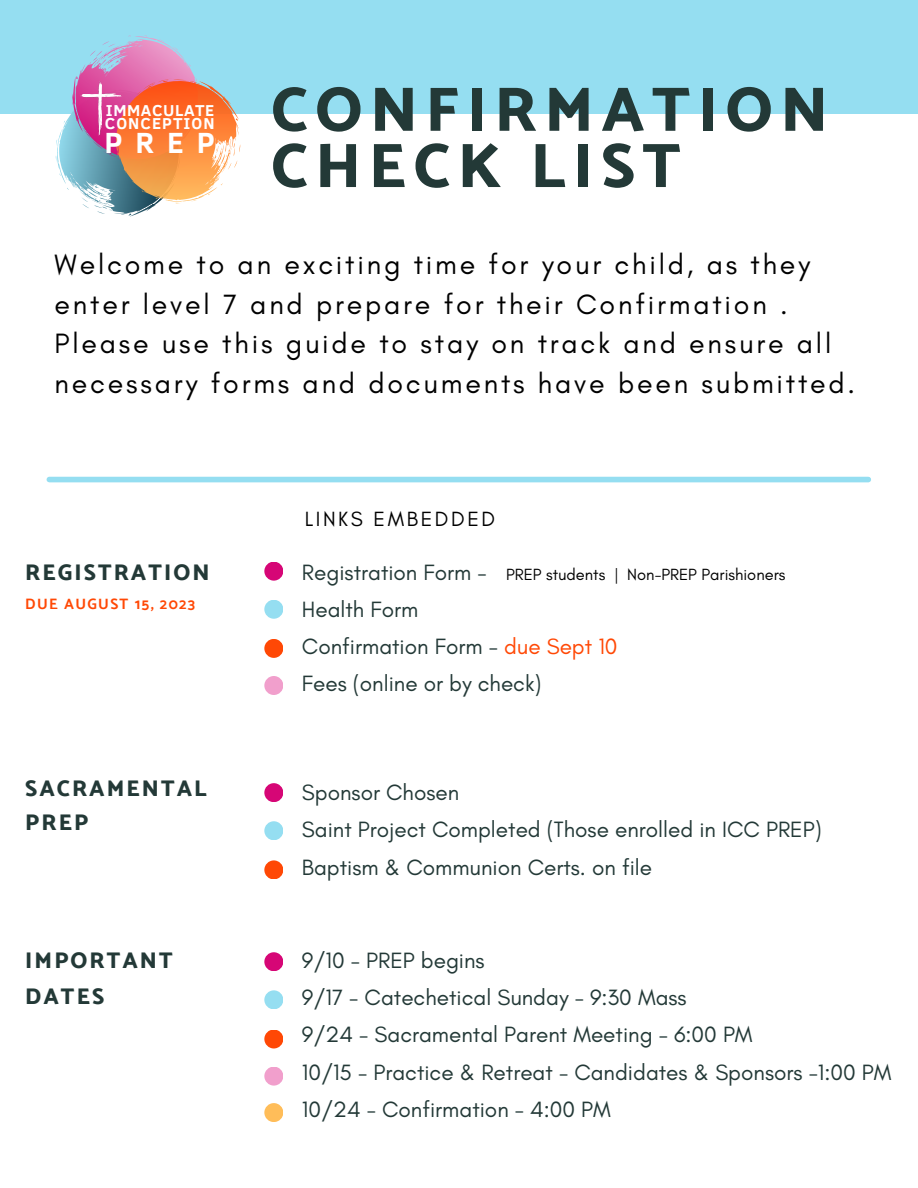
<style>
.page{position:relative;width:918px;height:1188px;background:#fff}
.page>*{position:absolute;margin:0;border:0;box-sizing:border-box;transform-origin:0 0}
.t1{font:800 63.15px "Catamaran";letter-spacing:.12em;color:#233937}
.t2{font:700 30px "Clear Sans";color:#fff}
.t3{font:28.5px/39.3px "Glacial Indifference";letter-spacing:.1em;color:#000}
.t4{font:22.5px "Glacial Indifference";color:#233937}
.t5{font:800 22.5px "Catamaran";letter-spacing:.09em;color:#233937}
.t6{font:21px "Glacial Indifference";letter-spacing:.125em;color:#000}
.t7{font:16.5px "Glacial Indifference";color:#000}
.t8{font:700 16.2px "Clear Sans";letter-spacing:.05em;color:#fff}
.t9{font:700 15px "Catamaran";letter-spacing:.09em;color:#ff4805}
.s1{color:#ff4805}
</style>
<div class="page">
<div style="left:0;top:0;width:918px;height:114px;background:#95def1"></div>
<svg style="left:55px;top:35px;width:186px;height:182px"></svg>
<img style="left:81px;top:81px;width:40px;height:54px">
<div style="left:264px;top:1067px;width:19px;height:19px;background:#f19fcc;border-radius:50%"></div>
<div style="left:264px;top:1030px;width:19px;height:19px;background:#ff4805;border-radius:50%"></div>
<div style="left:264px;top:990px;width:19px;height:19px;background:#95def1;border-radius:50%"></div>
<div style="left:264px;top:952px;width:19px;height:19px;background:#d60676;border-radius:50%"></div>
<div style="left:264px;top:1103px;width:19px;height:19px;background:#ffbd59;border-radius:50%"></div>
<div style="left:49px;top:477px;width:819px;height:5px;background:#95def1"></div>
<div style="left:264px;top:676px;width:19px;height:19px;background:#f19fcc;border-radius:50%"></div>
<div style="left:264px;top:639px;width:19px;height:19px;background:#ff4805;border-radius:50%"></div>
<div style="left:264px;top:600px;width:19px;height:19px;background:#95def1;border-radius:50%"></div>
<div style="left:264px;top:562px;width:19px;height:19px;background:#d60676;border-radius:50%"></div>
<div style="left:264px;top:860px;width:19px;height:19px;background:#ff4805;border-radius:50%"></div>
<div style="left:264px;top:821px;width:19px;height:19px;background:#95def1;border-radius:50%"></div>
<div style="left:264px;top:783px;width:19px;height:19px;background:#d60676;border-radius:50%"></div>
<p class="t8" style="left:106px;top:98px;width:110px">IMMACULATE</p>
<p class="t8" style="left:105px;top:112px;width:111px">CONCEPTION</p>
<p class="t2" style="left:105px;top:121px;width:112px">PREP</p>
<p class="t1" style="left:271px;top:72px;width:559px">CONFIRMATION</p>
<p class="t1" style="left:271px;top:128px;width:411px">CHECK LIST</p>
<p class="t3" style="left:55px;top:245px;width:802px">Welcome to an exciting time for your child, as they enter level 7 and prepare for their Confirmation .<br>Please use this guide to stay on track and ensure all necessary forms and documents have been submitted.</p>
<p class="t5" style="left:25px;top:559px;width:186px">REGISTRATION</p>
<p class="t9" style="left:25px;top:595px;width:171px">DUE AUGUST 15, 2023</p>
<p class="t5" style="left:25px;top:775px;width:183px">SACRAMENTAL</p>
<p class="t5" style="left:25px;top:809px;width:65px">PREP</p>
<p class="t5" style="left:25px;top:947px;width:149px">IMPORTANT</p>
<p class="t5" style="left:25px;top:983px;width:80px">DATES</p>
<p class="t6" style="left:305px;top:506px;width:192px">LINKS EMBEDDED</p>
<p class="t4" style="left:302px;top:558px;width:186px">Registration Form -</p>
<p class="t4" style="left:302px;top:595px;width:118px">Health Form</p>
<p class="t4" style="left:302px;top:633px;width:317px">Confirmation Form - <span class="s1">due Sept 10</span></p>
<p class="t4" style="left:302px;top:670px;width:241px">Fees (online or by check)</p>
<p class="t7" style="left:506px;top:564px;width:114px">PREP students |</p>
<p class="t7" style="left:627px;top:564px;width:160px">Non-PREP Parishioners</p>
<p class="t4" style="left:302px;top:779px;width:159px">Sponsor Chosen</p>
<p class="t4" style="left:302px;top:816px;width:521px">Saint Project Completed (Those enrolled in ICC PREP)</p>
<p class="t4" style="left:302px;top:853px;width:352px">Baptism &amp; Communion Certs. on file</p>
<p class="t4" style="left:302px;top:947px;width:184px">9/10 - PREP begins</p>
<p class="t4" style="left:302px;top:984px;width:386px">9/17 - Catechetical Sunday - 9:30 Mass</p>
<p class="t4" style="left:302px;top:1021px;width:452px">9/24 - Sacramental Parent Meeting - 6:00 PM</p>
<p class="t4" style="left:302px;top:1058px;width:591px">10/15 - Practice &amp; Retreat - Candidates &amp; Sponsors -1:00 PM</p>
<p class="t4" style="left:302px;top:1095px;width:310px">10/24 - Confirmation - 4:00 PM</p>
</div>
